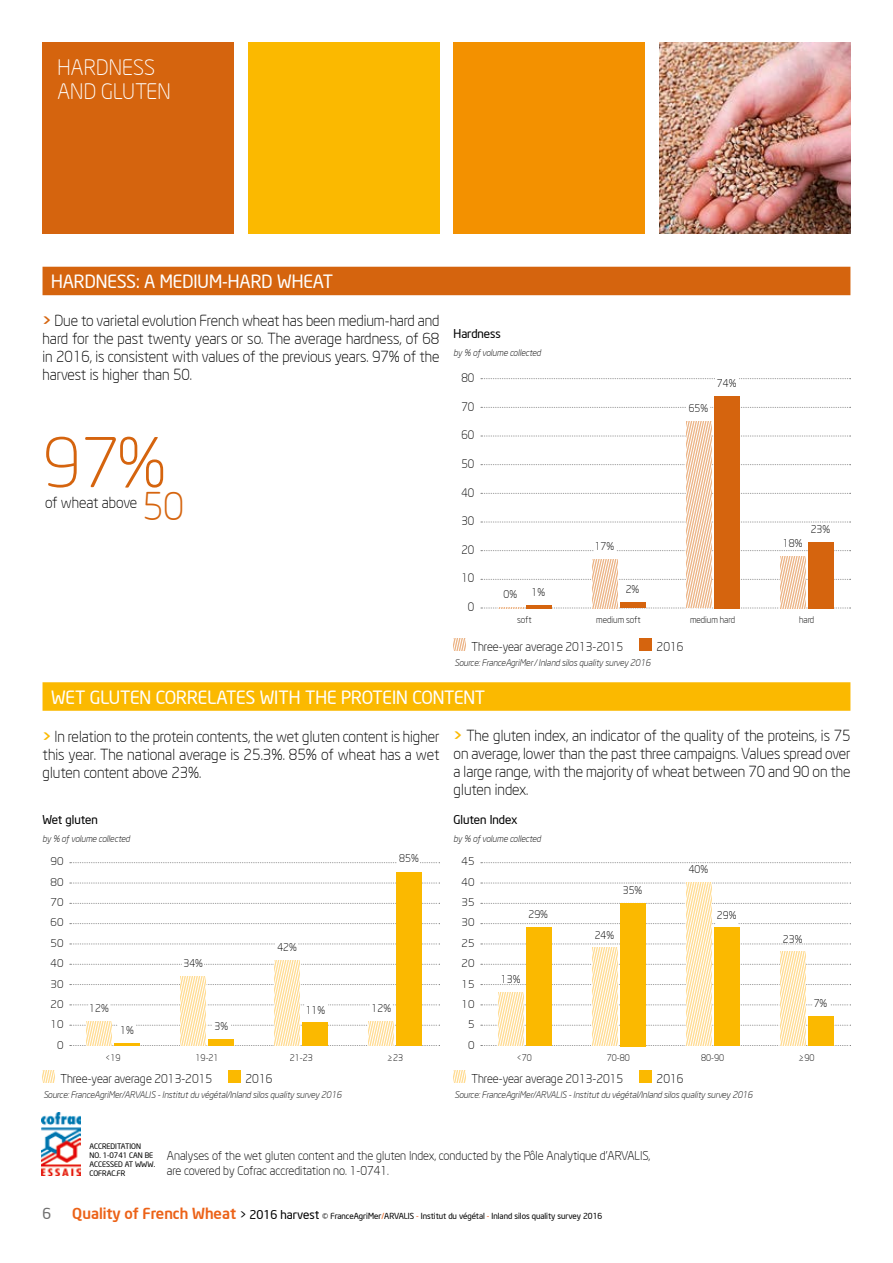
<style>
.page{position:relative;width:893px;height:1263px;background:#fff}
.page>*{position:absolute;margin:0;border:0;box-sizing:border-box;transform-origin:0 0}
.CHIFFRE_CLÉ{font:300 67.5px "Neo Sans Intel";color:#d5640e}
.TXT_CHIFFRE_CLÉ{font:300 37.5px "Neo Sans Intel";color:#d5640e}
.t1{font:300 21px/24px "Neo Sans Intel";letter-spacing:.01em;color:#fff}
.t2{font:18px "Neo Sans Intel";color:#fff}
.TXT_courant{font:300 15px/18px "Neo Sans Intel";color:#000;text-align:justify}
.TXT_CHIFFRE_CLÉ-2{font:300 15px "Neo Sans Intel";color:#000}
.t3{font:15px "Neo Sans Intel";color:#6e6e6e}
.TXT_courant-2{font:300 12px/15px "Neo Sans Intel";color:#000}
.TXT_courant-3{font:12px "Neo Sans Intel";letter-spacing:-.005em;color:#000}
.t4{font:300 11.55px "Neo Sans Intel";color:#000}
.t5{font:300 10.5px "Neo Sans Intel";color:#000}
.t6{font:300 10.5px "Neo Sans Intel";color:#000;scale:1.1 1}
.sources{font:italic 300 9px "Neo Sans Intel";color:#000}
.t7{font:300 9px "Neo Sans Intel";color:#000}
.t8{font:8.25px "Neo Sans Intel";color:#000}
.t9{font:7.5px/9px "Neo Sans Intel";color:#000}
.s1{font-weight:500;color:#d5640e}
.s2{font-weight:500;color:#fbb900}
.s3{font-weight:500;font-size:15px;color:#ec6217}
.s4{font-size:12px}
.s5{font-family:"Neo Sans"}
.s6{color:#ec6217}
</style>
<div class="page">
<svg style="left:481px;top:862px;width:370px;height:1px"></svg>
<svg style="left:481px;top:378px;width:370px;height:1px"></svg>
<svg style="left:481px;top:407px;width:370px;height:1px"></svg>
<div style="left:686px;top:403px;width:23px;height:11px;background:#fff"></div>
<div style="left:715px;top:372px;width:24px;height:12px;background:#fff"></div>
<div style="left:43px;top:43px;width:191px;height:191px;background:#d5640e"></div>
<div style="left:248px;top:43px;width:191px;height:191px;background:#fbb900"></div>
<div style="left:454px;top:43px;width:191px;height:191px;background:#f39100"></div>
<div style="left:43px;top:267px;width:807px;height:28px;background:#d5640e"></div>
<div style="left:43px;top:682px;width:807px;height:29px;background:#fbb900"></div>
<img style="left:42px;top:1113px;width:38px;height:62px">
<svg style="left:70px;top:943px;width:370px;height:1px"></svg>
<svg style="left:70px;top:903px;width:370px;height:1px"></svg>
<svg style="left:70px;top:923px;width:370px;height:1px"></svg>
<svg style="left:70px;top:883px;width:370px;height:1px"></svg>
<svg style="left:70px;top:862px;width:370px;height:1px"></svg>
<svg style="left:454px;top:638px;width:12px;height:12px"></svg>
<div style="left:639px;top:638px;width:12px;height:12px;background:#d5640e"></div>
<svg style="left:43px;top:1070px;width:12px;height:12px"></svg>
<div style="left:228px;top:1070px;width:12px;height:12px;background:#fbb900"></div>
<svg style="left:454px;top:1070px;width:12px;height:12px"></svg>
<div style="left:639px;top:1070px;width:12px;height:12px;background:#fbb900"></div>
<div style="left:714px;top:396px;width:25px;height:212px;background:#d5640e"></div>
<svg style="left:481px;top:421px;width:370px;height:188px"></svg>
<hr style="left:526px;top:605px;width:25px;height:3px;background:#d5640e">
<div style="left:275px;top:938px;width:23px;height:16px;background:#fff"></div>
<div style="left:397px;top:849px;width:23px;height:16px;background:#fff"></div>
<div style="left:397px;top:872px;width:25px;height:174px;background:#fbb900"></div>
<svg style="left:70px;top:960px;width:370px;height:86px"></svg>
<svg style="left:481px;top:882px;width:370px;height:164px"></svg>
<hr style="left:115px;top:1043px;width:25px;height:3px;background:#fbb900">
<div style="left:526px;top:927px;width:25px;height:119px;background:#fbb900"></div>
<div style="left:89px;top:992px;width:20px;height:12px;background:#fff"></div>
<div style="left:118px;top:1016px;width:18px;height:12px;background:#fff"></div>
<div style="left:89px;top:996px;width:21px;height:12px;background:#fff"></div>
<img style="left:659px;top:43px;width:191px;height:191px">
<p class="t1" style="left:57px;top:55px;width:115px">HARDNESS<br>AND GLUTEN</p>
<p class="t2" style="left:51px;top:270px;width:284px">HARDNESS: A MEDIUM-HARD WHEAT</p>
<p class="TXT_courant" style="left:43px;top:311px;width:398px"><span class="s1">&gt;</span> Due to varietal evolution French wheat has been medium-hard and hard for the past twenty years or so. The average hardness, of 68 in 2016, is consistent with values of the previous years. 97% of the harvest is higher than 50.</p>
<p class="CHIFFRE_CLÉ" style="left:43px;top:422px;width:126px">97%</p>
<p class="TXT_CHIFFRE_CLÉ-2" style="left:45px;top:493px;width:94px">of wheat above</p>
<p class="TXT_CHIFFRE_CLÉ" style="left:142px;top:484px;width:43px">50</p>
<p class="TXT_courant-3" style="left:454px;top:327px;width:49px">Hardness</p>
<p class="t4" style="left:461px;top:371px;width:14px">80</p>
<p class="t4" style="left:461px;top:400px;width:14px">70</p>
<p class="t4" style="left:461px;top:428px;width:14px">60</p>
<p class="t4" style="left:461px;top:457px;width:14px">50</p>
<p class="t4" style="left:461px;top:485px;width:14px">40</p>
<p class="t4" style="left:461px;top:514px;width:14px">30</p>
<p class="t4" style="left:461px;top:543px;width:14px">20</p>
<p class="t4" style="left:461px;top:571px;width:14px">10</p>
<p class="t4" style="left:468px;top:600px;width:8px">0</p>
<p class="TXT_courant-2" style="left:471px;top:638px;width:153px">Three-year average 2013-2015</p>
<p class="TXT_courant-2" style="left:657px;top:638px;width:28px">2016</p>
<p class="sources" style="left:454px;top:657px;width:197px">Source: FranceAgriMer/ Inland silos quality survey 2016</p>
<p class="sources" style="left:454px;top:348px;width:89px">by % of volume collected</p>
<p class="t5" style="left:717px;top:377px;width:21px">74%</p>
<p class="t5" style="left:689px;top:402px;width:21px">65%</p>
<p class="t5" style="left:595px;top:540px;width:21px">17%</p>
<p class="t5" style="left:626px;top:583px;width:15px">2%</p>
<p class="t5" style="left:503px;top:588px;width:15px">0%</p>
<p class="t5" style="left:531px;top:586px;width:15px">1%</p>
<p class="t7" style="left:517px;top:614px;width:16px">soft</p>
<p class="t7" style="left:596px;top:614px;width:46px">medium soft</p>
<p class="t7" style="left:690px;top:614px;width:47px">medium hard</p>
<p class="t5" style="left:783px;top:536px;width:21px">18%</p>
<p class="t5" style="left:811px;top:522px;width:21px">23%</p>
<p class="t7" style="left:799px;top:614px;width:17px">hard</p>
<p class="t2" style="left:51px;top:686px;width:436px">WET GLUTEN CORRELATES WITH THE PROTEIN CONTENT</p>
<p class="TXT_courant" style="left:43px;top:727px;width:398px"><span class="s2">&gt;</span> In relation to the protein contents, the wet gluten content is higher this year. The national average is 25.3%. 85% of wheat has a wet gluten content above 23%.</p>
<p class="TXT_courant" style="left:454px;top:726px;width:398px"><span class="s2">&gt;</span> The gluten index, an indicator of the quality of the proteins, is 75 on average, lower than the past three campaigns. Values spread over a large range, with the majority of wheat between 70 and 90 on the gluten index.</p>
<p class="TXT_courant-3" style="left:43px;top:812px;width:57px">Wet gluten</p>
<p class="t6" style="left:51px;top:855px;width:13px">90</p>
<p class="t6" style="left:51px;top:875px;width:13px">80</p>
<p class="t6" style="left:51px;top:896px;width:13px">70</p>
<p class="t6" style="left:51px;top:916px;width:13px">60</p>
<p class="t6" style="left:51px;top:937px;width:13px">50</p>
<p class="t6" style="left:51px;top:957px;width:13px">40</p>
<p class="t6" style="left:51px;top:977px;width:13px">30</p>
<p class="t6" style="left:51px;top:998px;width:13px">20</p>
<p class="t6" style="left:51px;top:1018px;width:13px">10</p>
<p class="t6" style="left:57px;top:1039px;width:7px">0</p>
<p class="sources" style="left:43px;top:833px;width:89px">by % of volume collected</p>
<p class="t5" style="left:89px;top:1002px;width:21px">12%</p>
<p class="t5" style="left:120px;top:1024px;width:15px">1%</p>
<p class="t5" style="left:183px;top:957px;width:21px">34%</p>
<p class="t5" style="left:214px;top:1020px;width:15px">3%</p>
<p class="t5" style="left:277px;top:941px;width:21px">42%</p>
<p class="t5" style="left:306px;top:1003px;width:21px">11%</p>
<p class="t5" style="left:399px;top:852px;width:21px">85%</p>
<p class="t5" style="left:372px;top:1002px;width:21px">12%</p>
<p class="TXT_courant-3" style="left:454px;top:812px;width:65px">Gluten Index</p>
<p class="sources" style="left:454px;top:833px;width:89px">by % of volume collected</p>
<p class="t6" style="left:462px;top:855px;width:13px">45</p>
<p class="t6" style="left:462px;top:875px;width:13px">40</p>
<p class="t6" style="left:462px;top:896px;width:13px">35</p>
<p class="t6" style="left:462px;top:916px;width:13px">30</p>
<p class="t6" style="left:462px;top:937px;width:13px">25</p>
<p class="t6" style="left:462px;top:957px;width:13px">20</p>
<p class="t6" style="left:462px;top:977px;width:13px">15</p>
<p class="t6" style="left:462px;top:998px;width:13px">10</p>
<p class="t6" style="left:468px;top:1018px;width:7px">5</p>
<p class="t6" style="left:468px;top:1039px;width:7px">0</p>
<p class="t5" style="left:528px;top:908px;width:21px">29%</p>
<p class="t5" style="left:501px;top:973px;width:21px">13%</p>
<p class="t5" style="left:623px;top:884px;width:21px">35%</p>
<p class="t5" style="left:595px;top:928px;width:21px">24%</p>
<p class="t5" style="left:689px;top:863px;width:21px">40%</p>
<p class="t5" style="left:717px;top:908px;width:21px">29%</p>
<p class="t5" style="left:783px;top:932px;width:21px">23%</p>
<p class="t5" style="left:814px;top:997px;width:15px">7%</p>
<p class="t7" style="left:105px;top:1052px;width:17px">&lt;19</p>
<p class="t7" style="left:517px;top:1052px;width:17px">&lt;70</p>
<p class="t7" style="left:196px;top:1052px;width:25px">19-21</p>
<p class="t7" style="left:607px;top:1052px;width:25px">70-80</p>
<p class="t7" style="left:290px;top:1052px;width:25px">21-23</p>
<p class="t7" style="left:701px;top:1052px;width:25px">80-90</p>
<p class="t7" style="left:387px;top:1052px;width:17px">≥23</p>
<p class="t7" style="left:799px;top:1052px;width:17px">≥90</p>
<p class="TXT_courant-2" style="left:60px;top:1070px;width:153px">Three-year average 2013-2015</p>
<p class="TXT_courant-2" style="left:246px;top:1070px;width:28px">2016</p>
<p class="sources" style="left:43px;top:1089px;width:300px">Source: FranceAgriMer/ARVALIS - Institut du végétal/Inland silos quality survey 2016</p>
<p class="TXT_courant-2" style="left:471px;top:1070px;width:153px">Three-year average 2013-2015</p>
<p class="TXT_courant-2" style="left:657px;top:1070px;width:28px">2016</p>
<p class="sources" style="left:454px;top:1089px;width:300px">Source: FranceAgriMer/ARVALIS - Institut du végétal/Inland silos quality survey 2016</p>
<p class="t9" style="left:90px;top:1141px;width:67px">ACCREDITATION<br>NO. 1-0741 CAN BE<br>ACCESSED AT WWW.<br>COFRAC.FR</p>
<p class="TXT_courant-2" style="left:167px;top:1148px;width:485px">Analyses of the wet gluten content and the gluten Index, conducted by the Pôle Analytique d’ARVALIS, are covered by Cofrac accreditation no. 1-0741.</p>
<p class="t3" style="left:43px;top:1204px;width:10px">6</p>
<p class="t8" style="left:72px;top:1211px;width:532px"><span class="s3">Quality of French Wheat</span> <span class="s4">&gt; 2016 harvest</span> <span class="s5">©</span> FranceAgriMer<span class="s6">/</span>ARVALIS <span class="s6">-</span> Institut du végétal <span class="s6">-</span> Inland silos quality survey 2016</p>
</div>
